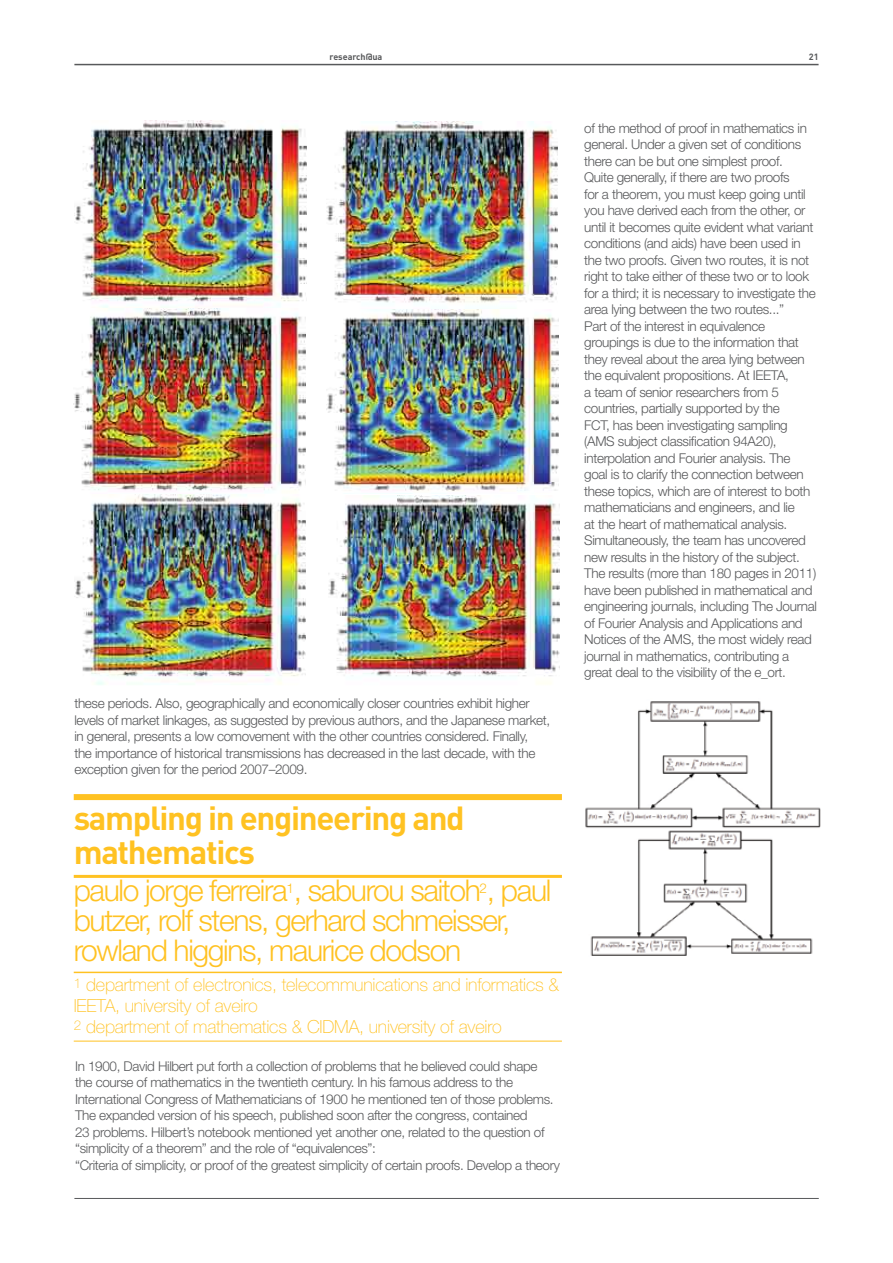
<style>
.page{position:relative;width:893px;height:1263px;background:#fff}
.page>*{position:absolute;margin:0;border:0;box-sizing:border-box;transform-origin:0 0}
.t1{font:700 33px/34.5px "DIN";letter-spacing:-.04em;color:#ffc222}
.t2{font:300 30px/30px "Helvetica Neue LT Std";letter-spacing:-.045em;color:#ffc222}
.t3{font:100 18px/21px "Helvetica Neue LT Std";letter-spacing:-.01em;color:#ffc222}
.t4{font:300 13.5px/16.5px "Helvetica Neue LT Std";letter-spacing:-.025em;color:#58595b}
.t5{font:300 13.5px "Helvetica Neue LT Std";color:#ffc222}
.t6{font:700 9px "DIN";color:#58595b}
</style>
<div class="page">
<hr style="left:74px;top:64px;width:745px;height:1px;background:#58595b">
<hr style="left:74px;top:1198px;width:745px;height:1px;background:#58595b">
<div style="left:74px;top:794px;width:488px;height:6px;background:#ffc222"></div>
<hr style="left:74px;top:875px;width:488px;height:3px;background:#ffc222">
<hr style="left:74px;top:972px;width:488px;height:1px;background:#ffc222">
<hr style="left:74px;top:1041px;width:488px;height:1px;background:#ffc222">
<img style="left:74px;top:120px;width:233px;height:189px">
<img style="left:74px;top:309px;width:231px;height:186px">
<img style="left:75px;top:495px;width:230px;height:190px">
<img style="left:327px;top:121px;width:230px;height:182px">
<img style="left:327px;top:310px;width:232px;height:181px">
<img style="left:328px;top:495px;width:232px;height:189px">
<img style="left:585px;top:701px;width:235px;height:255px">
<p class="t6" style="left:330px;top:50px;width:54px">research@ua</p>
<p class="t6" style="left:809px;top:50px;width:11px">21</p>
<p class="t4" style="left:74px;top:695px;width:477px">these periods. Also, geographically and economically closer countries exhibit higher levels of market linkages, as suggested by previous authors, and the Japanese market, in general, presents a low comovement with the other countries considered. Finally,<br>the importance of historical transmissions has decreased in the last decade, with the exception given for the period 2007–2009.</p>
<h1 class="t1" style="left:74px;top:799px;width:393px">sampling in engineering and mathematics</h1>
<h2 class="t2" style="left:74px;top:874px;width:479px">paulo jorge ferreira , saburou saitoh , paul</h2>
<p class="t5" style="left:286px;top:880px;width:9px">1</p>
<p class="t5" style="left:479px;top:880px;width:9px">2</p>
<h2 class="t2" style="left:74px;top:904px;width:438px">butzer, rolf stens, gerhard schmeisser, rowland higgins, maurice dodson</h2>
<h3 class="t3" style="left:74px;top:973px;width:487px"><sup>1</sup> department of electronics, telecommunications and informatics &amp;<br>IEETA, university of aveiro<br><sup>2</sup> department of mathematics &amp; CIDMA, university of aveiro</h3>
<p class="t4" style="left:75px;top:1057px;width:486px">In 1900, David Hilbert put forth a collection of problems that he believed could shape<br>the course of mathematics in the twentieth century. In his famous address to the International Congress of Mathematicians of 1900 he mentioned ten of those problems.<br>The expanded version of his speech, published soon after the congress, contained<br>23 problems. Hilbert’s notebook mentioned yet another one, related to the question of “simplicity of a theorem” and the role of “equivalences”:<br>“Criteria of simplicity, or proof of the greatest simplicity of certain proofs. Develop a theory</p>
<p class="t4" style="left:584px;top:120px;width:234px">of the method of proof in mathematics in general. Under a given set of conditions there can be but one simplest proof.<br>Quite generally, if there are two proofs<br>for a theorem, you must keep going until you have derived each from the other, or until it becomes quite evident what variant conditions (and aids) have been used in the two proofs. Given two routes, it is not right to take either of these two or to look for a third; it is necessary to investigate the area lying between the two routes...”<br>Part of the interest in equivalence groupings is due to the information that they reveal about the area lying between the equivalent propositions. At IEETA,<br>a team of senior researchers from 5 countries, partially supported by the<br>FCT, has been investigating sampling (AMS subject classification 94A20), interpolation and Fourier analysis. The goal is to clarify the connection between these topics, which are of interest to both mathematicians and engineers, and lie<br>at the heart of mathematical analysis.<br>Simultaneously, the team has uncovered new results in the history of the subject.<br>The results (more than 180 pages in 2011) have been published in mathematical and engineering journals, including The Journal of Fourier Analysis and Applications and Notices of the AMS, the most widely read journal in mathematics, contributing a great deal to the visibility of the e_ort.</p>
</div>
